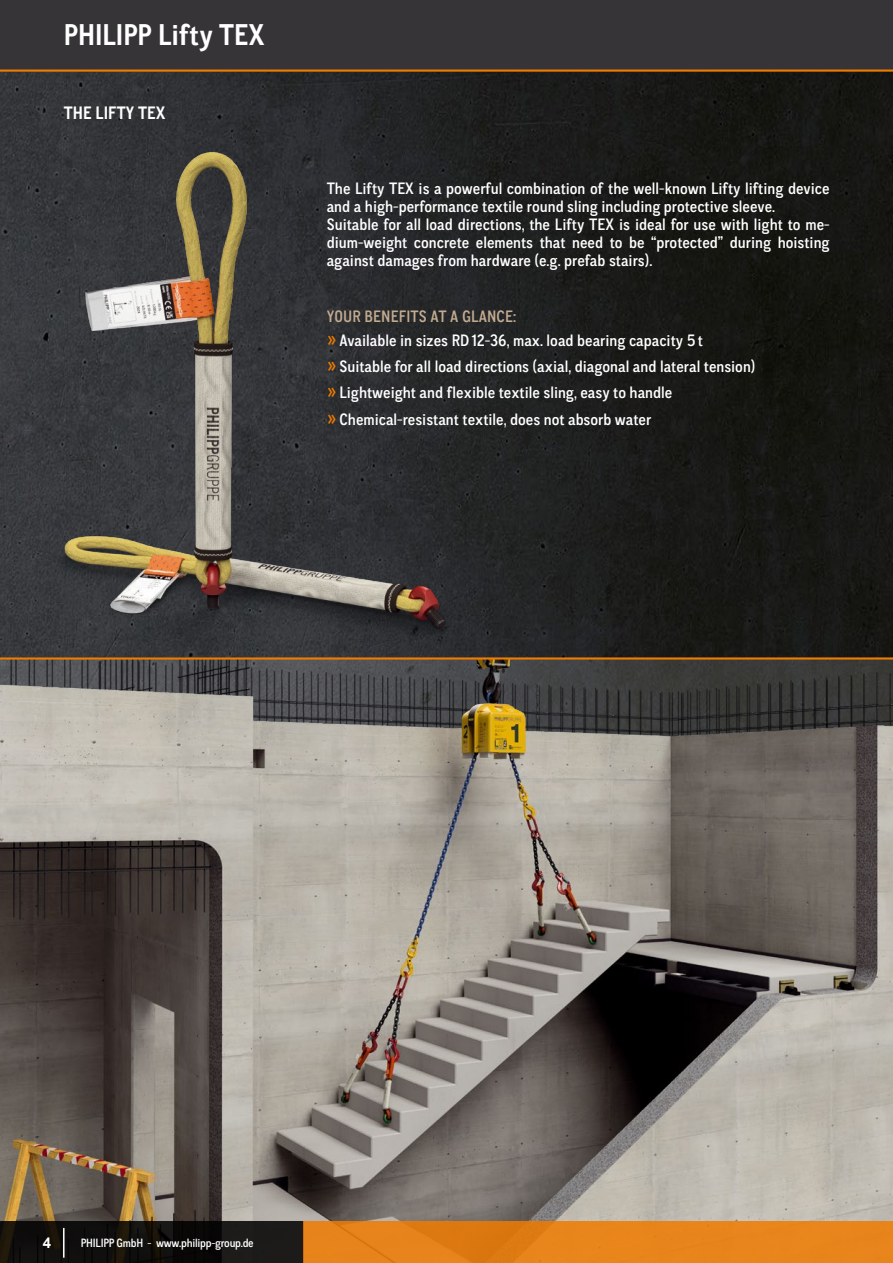
<style>
.page{position:relative;width:893px;height:1263px;background:#fff}
.page>*{position:absolute;margin:0;border:0;box-sizing:border-box;transform-origin:0 0}
.t1{font:700 30px "CA Normal";color:#fff}
.t2{font:700 18px "CA Normal";letter-spacing:.005em;color:#fff}
.t3{font:500 16.5px/18px "CA Normal";color:#fff}
.t4{font:700 15px "Arial";color:#fff}
.t5{font:500 12px "CA Normal";letter-spacing:-.02em;color:#fff}
.s1{color:#c3ac91}
.s2{font-weight:400;font-size:22.5px;color:#ef7b00}
</style>
<div class="page">
<img style="left:0;top:72px;width:893px;height:585px">
<img style="left:0;top:659px;width:893px;height:562px">
<svg style="left:0;top:1221px;width:303px;height:42px;background:#12110e"></svg>
<div style="left:0;top:0;width:893px;height:71px;background:#373437"></div>
<div style="left:303px;top:1221px;width:590px;height:42px;background:linear-gradient(to right,#e27f16,#e8851c)"></div>
<hr style="left:0;top:70px;width:893px;height:2px;background:#ef7b00">
<hr style="left:63px;top:1228px;width:2px;height:30px;background:#fff">
<hr style="left:0;top:657px;width:893px;height:2px;background:#ef7b00">
<img style="left:0;top:149px;width:512px;height:508px">
<h1 class="t1" style="left:64px;top:14px;width:203px">PHILIPP Lifty TEX</h1>
<p class="t2" style="left:64px;top:100px;width:103px">THE LIFTY TEX</p>
<p class="t3" style="left:327px;top:179px;width:504px">The Lifty TEX is a powerful combination of the well-known Lifty lifting device and a high-performance textile round sling including protective sleeve.<br>Suitable for all load directions, the Lifty TEX is ideal for use with light to me&shy;dium-weight concrete elements that need to be “protected” during hoisting against damages from hardware (e.g. prefab stairs).</p>
<p class="t3" style="left:327px;top:303px;width:378px;line-height:24.3px"><span class="s1">YOUR BENEFITS AT A GLANCE:<br></span><span class="s2">»</span> Available in sizes RD12-36, max. load bearing capacity 5t</p>
<p class="t3" style="left:327px;top:353px;width:430px;line-height:26.2px"><span class="s2">»</span> Suitable for all load directions (axial, diagonal and lateral tension) <span class="s2">»</span> Lightweight and flexible textile sling, easy to handle<br><span class="s2">»</span> Chemical-resistant textile, does not absorb water</p>
<p class="t4" style="left:43px;top:1232px;width:10px">4</p>
<p class="t5" style="left:81px;top:1235px;width:174px">PHILIPP GmbH - www.philipp-group.de</p>
</div>
